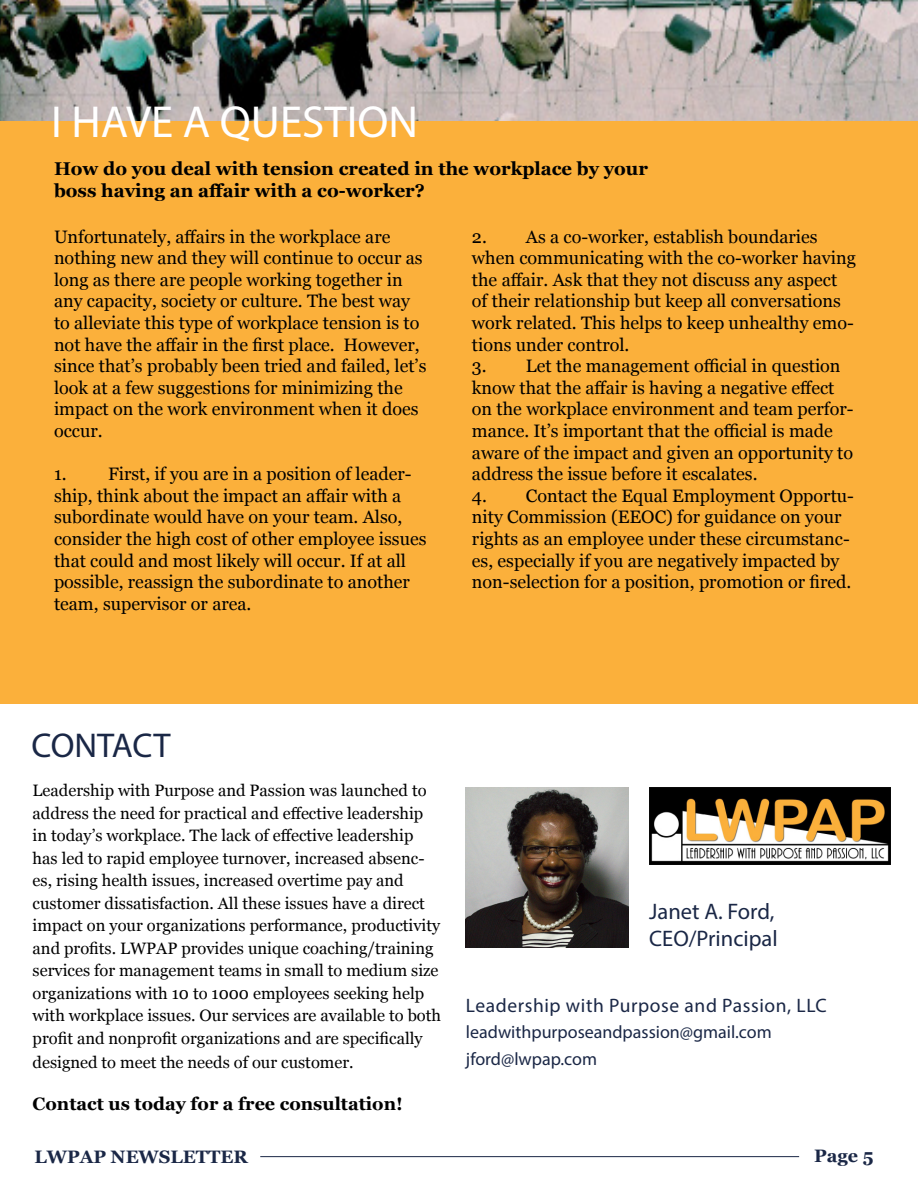
<style>
.page{position:relative;width:918px;height:1188px;background:#fff}
.page>*{position:absolute;margin:0;border:0;box-sizing:border-box;transform-origin:0 0}
.t1{font:45px "Myriad Pro";color:#fff}
.t2{font:34.5px "Myriad Pro";letter-spacing:-.005em;color:#1a2746}
.t3{font:22.5px/27px "Myriad Pro";color:#1a2746}
.t4{font:19.5px "Myriad Pro";letter-spacing:.03em;color:#1a2746}
.t5{font:700 18.45px/22.2px "Georgia";color:#000}
.t6{font:18px/21.6px "Georgia";color:#000}
.t7{font:18px "Myriad Pro";color:#1a2746}
.t8{font:700 18px "Georgia";color:#000}
.t9{font:700 18px "Georgia";color:#1a2746}
.t10{font:16.5px/22.5px "Georgia";color:#000}
</style>
<div class="page">
<div style="left:0;top:109px;width:918px;height:595px;background:#fbb03b"></div>
<img style="left:0;top:0;width:918px;height:121px">
<img style="left:466px;top:787px;width:163px;height:161px">
<img style="left:649px;top:787px;width:242px;height:78px">
<hr style="left:260px;top:1156px;width:539px;height:1px;background:#1a2746">
<p class="t1" style="left:51px;top:94px;width:368px">I HAVE A QUESTION</p>
<p class="t5" style="left:54px;top:157px;width:596px">How do you deal with tension created in the workplace by your boss having an affair with a co-worker?</p>
<p class="t6" style="left:54px;top:226px;width:374px">Unfortunately, affairs in the workplace are nothing new and they will continue to occur as long as there are people working together in any capacity, society or culture. The best way to alleviate this type of workplace tension is to not have the affair in the first place. However, since that’s probably been tried and failed, let’s look at a few suggestions for minimizing the impact on the work environment when it does occur.</p>
<p class="t6" style="left:54px;top:464px;width:374px">1. First, if you are in a position of leader&shy;ship, think about the impact an affair with a subordinate would have on your team. Also, consider the high cost of other employee issues that could and most likely will occur. If at all possible, reassign the subordinate to another team, supervisor or area.</p>
<p class="t6" style="left:472px;top:226px;width:385px">2. As a co-worker, establish boundaries when communicating with the co-worker having the affair. Ask that they not discuss any aspect of their relationship but keep all conversations work related. This helps to keep unhealthy emo&shy;tions under control.</p>
<p class="t6" style="left:472px;top:356px;width:383px">3. Let the management official in question know that the affair is having a negative effect on the workplace environment and team perfor&shy;mance. It’s important that the official is made aware of the impact and given an opportunity to address the issue before it escalates.</p>
<p class="t6" style="left:472px;top:485px;width:384px">4. Contact the Equal Employment Opportu&shy;nity Commission (EEOC) for guidance on your rights as an employee under these circumstanc&shy;es, especially if you are negatively impacted by non-selection for a position, promotion or fired.</p>
<p class="t2" style="left:32px;top:724px;width:141px">CONTACT</p>
<p class="t10" style="left:33px;top:780px;width:410px">Leadership with Purpose and Passion was launched to address the need for practical and effective leadership in today’s workplace. The lack of effective leadership has led to rapid employee turnover, increased absenc&shy;es, rising health issues, increased overtime pay and customer dissatisfaction. All these issues have a direct impact on your organizations performance, productivity and profits. LWPAP provides unique coaching/training services for management teams in small to medium size organizations with 10 to 1000 employees seeking help with workplace issues. Our services are available to both profit and nonprofit organizations and are specifically</p>
<p class="t10" style="left:33px;top:1051px;width:322px">designed to meet the needs of our customer.</p>
<p class="t8" style="left:33px;top:1092px;width:372px">Contact us today for a free consultation!</p>
<p class="t3" style="left:649px;top:898px;width:130px">Janet A. Ford,<br>CEO/Principal</p>
<p class="t4" style="left:466px;top:993px;width:362px">Leadership with Purpose and Passion, LLC</p>
<p class="t7" style="left:466px;top:1021px;width:307px">leadwithpurposeandpassion@gmail.com</p>
<p class="t7" style="left:466px;top:1048px;width:133px">jford@lwpap.com</p>
<p class="t9" style="left:34px;top:1145px;width:215px">LWPAP NEWSLETTER</p>
<p class="t9" style="left:814px;top:1144px;width:61px">Page 5</p>
</div>
